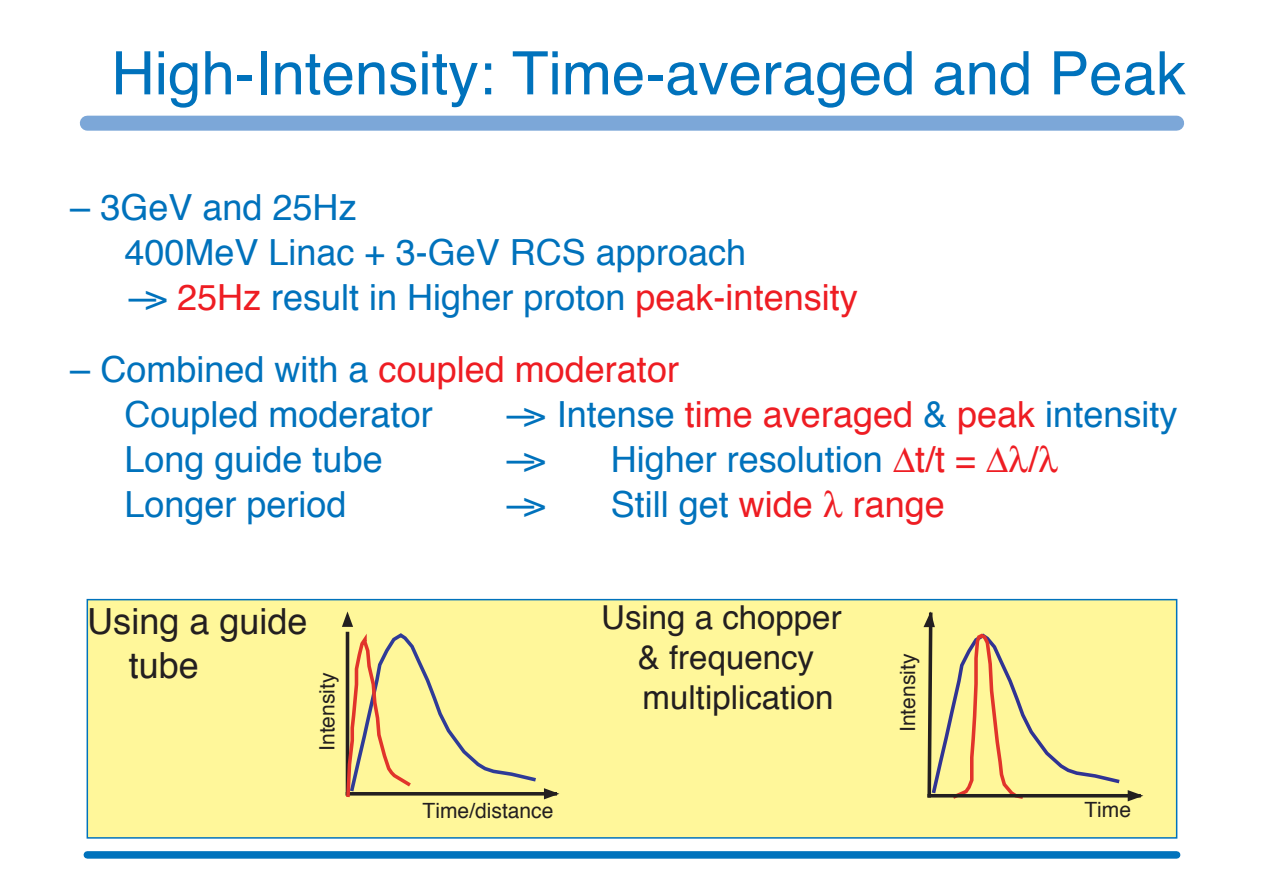
<style>
.page{position:relative;width:1264px;height:893px;background:#fff}
.page>*{position:absolute;margin:0;border:0;box-sizing:border-box;transform-origin:0 0}
.t1{font:60px "Helvetica";color:#0072bc}
.t2{font:36px/45px "Helvetica";color:#0072bc}
.t3{font:36px "Helvetica";color:#ee1d23}
.t4{font:36px/43.5px "Helvetica";color:#231f20}
.t5{font:33px/39.8px "Helvetica";color:#231f20}
.t6{font:21px "Helvetica";color:#231f20}
.s1{color:#ee1d23}
.s2{color:#0072bc}
</style>
<div class="page">
<div style="left:87px;top:116px;width:1089px;height:15px;background:#7ca7d8"></div>
<div style="left:87px;top:851px;width:1089px;height:7px;background:#0072bc"></div>
<div style="left:86px;top:599px;width:1091px;height:239px;background:#fff79a;border:2px solid #0072bc"></div>
<svg style="left:342px;top:611px;width:217px;height:188px"></svg>
<svg style="left:923px;top:611px;width:219px;height:190px"></svg>
<hr style="left:929px;top:794px;width:209px;height:3px;background:#231f20">
<h1 class="t1" style="left:111px;top:33px;width:1075px">High-Intensity: Time-averaged and Peak</h1>
<p class="t2" style="left:124px;top:187px;width:734px;text-indent:-54px">– 3GeV and 25Hz<br>400MeV Linac + 3-GeV RCS approach<br>—&gt; <span class="s1">25Hz</span> result in Higher proton <span class="s1">peak-intensity</span></p>
<p class="t2" style="left:124px;top:349px;width:556px;text-indent:-54px">– Combined with a <span class="s1">coupled moderator<br></span>Coupled moderator</p>
<p class="t2" style="left:502px;top:394px;width:676px">—&gt; Intense <span class="s1">time averaged</span> &amp; <span class="s1">peak</span> intensity</p>
<p class="t2" style="left:124px;top:439px;width:260px">Long guide tube</p>
<p class="t2" style="left:502px;top:439px;width:44px">—&gt;</p>
<p class="t2" style="left:610px;top:439px;width:428px">Higher resolution <span class="s1">∆t/t =</span> <span class="s1">∆ /</span></p>
<p class="t2" style="left:124px;top:484px;width:224px">Longer period</p>
<p class="t2" style="left:502px;top:484px;width:44px">—&gt;</p>
<p class="t3" style="left:610px;top:480px;width:335px"><span class="s2">Still get</span> wide range</p>
<p class="t4" style="left:129px;top:602px;width:180px;text-indent:-41px">Using a guide tube</p>
<p class="t6" style="left:313px;top:751px;width:80px;rotate:-90deg">Intensity</p>
<p class="t6" style="left:422px;top:796px;width:132px">Time/distance</p>
<p class="t5" style="left:637px;top:600px;width:205px;text-indent:-37px">Using a chopper &amp; frequency multiplication</p>
<p class="t6" style="left:893px;top:732px;width:80px;rotate:-90deg">Intensity</p>
<p class="t6" style="left:1084px;top:795px;width:48px">Time</p>
</div>
